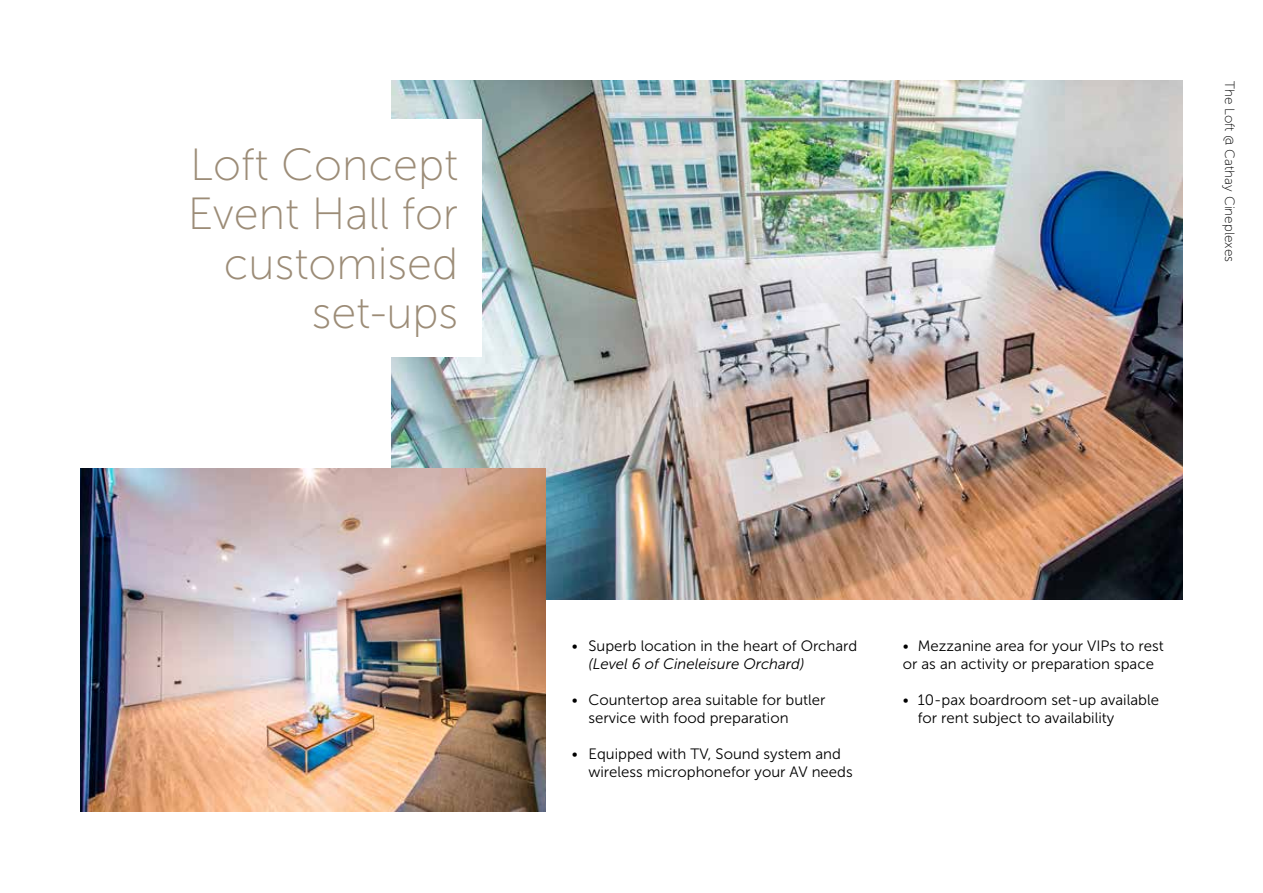
<style>
.page{position:relative;width:1263px;height:893px;background:#fff}
.page>*{position:absolute;margin:0;border:0;box-sizing:border-box;transform-origin:0 0}
.t1{font:45px/49.5px "Museo Sans 100";color:#9c8c77;text-align:right}
.t2{font:15px/18px "Museo Sans 300";color:#000}
.t3{font:italic 15px "Museo Sans 300";color:#000}
.t4{font:13.5px "Museo Sans 100";color:#000}
</style>
<div class="page">
<img style="left:392px;top:80px;width:790px;height:520px">
<div style="left:183px;top:120px;width:299px;height:237px;background:#fff"></div>
<img style="left:80px;top:468px;width:465px;height:343px">
<h1 class="t1" style="left:188px;top:140px;width:272px">Loft Concept<br>Event Hall for customised set-ups</h1>
<p class="t4" style="left:1237px;top:81px;width:183px;rotate:90deg">The Loft @ Cathay Cineplexes</p>
<p class="t2" style="left:572px;top:637px;width:287px">• Superb location in the heart of Orchard</p>
<p class="t3" style="left:588px;top:656px;width:217px">(Level 6 of Cineleisure Orchard)</p>
<p class="t2" style="left:588px;top:691px;width:239px;text-indent:-16px">• Countertop area suitable for butler service with food preparation</p>
<p class="t2" style="left:588px;top:745px;width:266px;text-indent:-16px">• Equipped with TV, Sound system and wireless microphonefor your AV needs</p>
<p class="t2" style="left:903px;top:637px;width:263px">• Mezzanine area for your VIPs to rest or as an activity or preparation space</p>
<p class="t2" style="left:918px;top:691px;width:243px;text-indent:-15px">• 10-pax boardroom set-up available for rent subject to availability</p>
</div>
